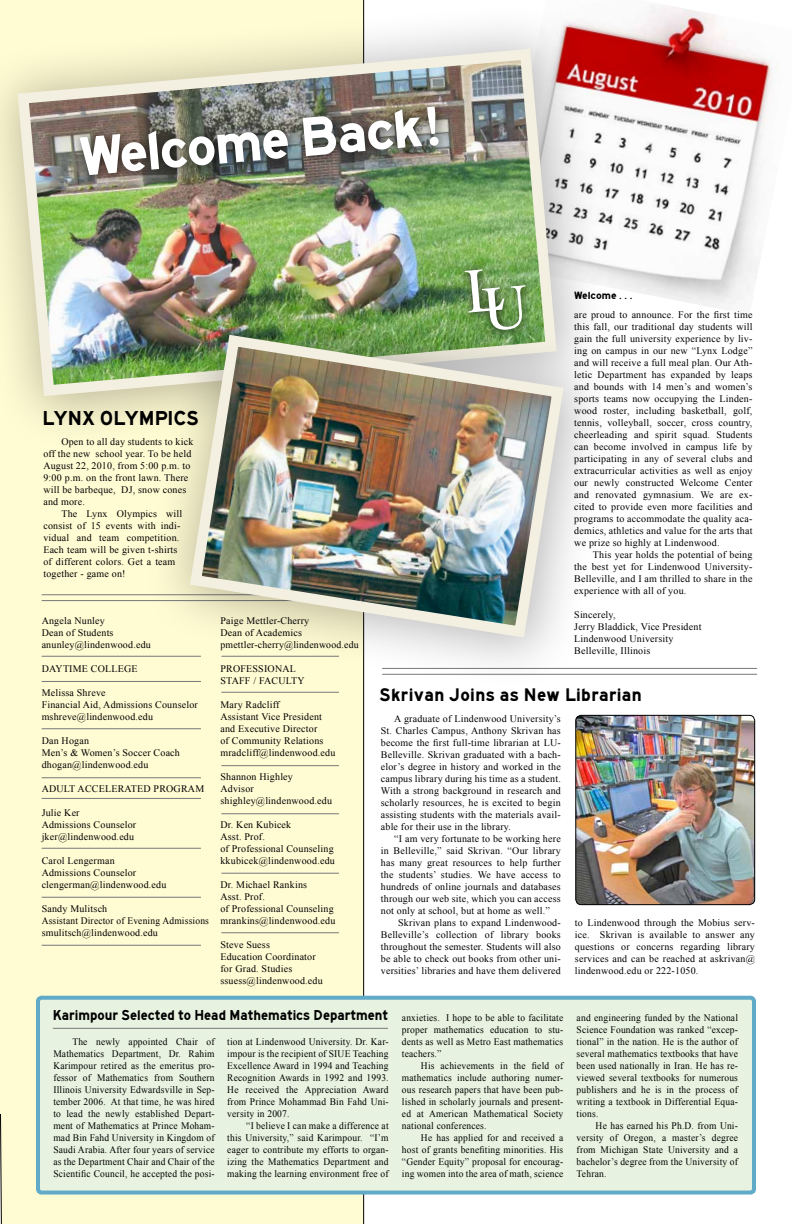
<style>
.page{position:relative;width:792px;height:1224px;background:#fff}
.page>*{position:absolute;margin:0;border:0;box-sizing:border-box;transform-origin:0 0}
.t1{font:57.4px "Highway Gothic EM";color:#fff}
.t2{font:21px "Highway Gothic EM";color:#000;scale:.96 1}
.t3{font:19px "Highway Gothic EM";letter-spacing:.02em;color:#000;scale:.96 1}
.t4{font:15px "Highway Gothic EM";color:#000;scale:.93 1}
.t5{font:11px "Highway Gothic EM";color:#000}
.t6{font:10px/12px "Times New Roman";letter-spacing:.02em;color:#000}
.t7{font:10px/12px "Times New Roman";letter-spacing:.02em;color:#000;text-align:justify;scale:.95 1}
</style>
<div class="page">
<img style="left:605px;top:5px;width:173px;height:305px">
<div style="left:0;top:444px;width:365px;height:780px;background:#fffbd3"></div>
<div style="left:0;top:0;width:605px;height:444px;background:#000;opacity:.27"></div>
<img style="left:12px;top:43px;width:550px;height:359px">
<img style="left:576px;top:715px;width:179px;height:190px">
<div style="left:576px;top:715px;width:179px;height:190px;border:1px solid #000;border-radius:6px"></div>
<hr style="left:382px;top:674px;width:375px;height:1px;background:#77787b">
<hr style="left:382px;top:668px;width:375px;height:1px;background:#77787b">
<div style="left:456px;top:260px;width:77px;height:79px;background:#000;opacity:.89"></div>
<div style="left:70px;top:97px;width:378px;height:88px;background:#000;opacity:.68"></div>
<div style="left:38px;top:998px;width:716px;height:195px;background:#e7f3e0;border-radius:4px"></div>
<div style="left:36px;top:996px;width:720px;height:199px;border:4px solid #61aac8;border-radius:4px"></div>
<hr style="left:53px;top:1028px;width:335px;height:1px;background:#77787b">
<hr style="left:42px;top:681px;width:159px;height:1px;background:#77787b">
<hr style="left:42px;top:729px;width:159px;height:1px;background:#77787b">
<hr style="left:42px;top:656px;width:159px;height:1px;background:#77787b">
<hr style="left:221px;top:692px;width:118px;height:1px;background:#77787b">
<hr style="left:221px;top:765px;width:118px;height:1px;background:#77787b">
<hr style="left:221px;top:814px;width:118px;height:1px;background:#77787b">
<hr style="left:221px;top:873px;width:118px;height:1px;background:#77787b">
<hr style="left:221px;top:933px;width:118px;height:1px;background:#77787b">
<hr style="left:42px;top:778px;width:159px;height:1px;background:#77787b">
<hr style="left:42px;top:798px;width:159px;height:1px;background:#77787b">
<hr style="left:42px;top:945px;width:159px;height:1px;background:#77787b">
<hr style="left:42px;top:848px;width:159px;height:1px;background:#77787b">
<hr style="left:42px;top:897px;width:159px;height:1px;background:#77787b">
<hr style="left:42px;top:600px;width:294px;height:1px;background:#77787b">
<hr style="left:42px;top:594px;width:294px;height:1px;background:#77787b">
<div style="left:137px;top:282px;width:473px;height:402px;background:#000;opacity:.27"></div>
<img style="left:184px;top:329px;width:386px;height:315px">
<svg style="left:465px;top:268px;width:64px;height:63px;background:#628a4b"></svg>
<h1 class="t1" style="left:76px;top:119px;width:364px;rotate:-5deg">Welcome Back!</h1>
<p class="t5" style="left:574px;top:288px;width:60px">Welcome . . .</p>
<h2 class="t2" style="left:42px;top:404px;width:164px">LYNX OLYMPICS</h2>
<p class="t6" style="left:43px;top:436px;width:152px;text-indent:18px">Open to all day students to kick off the new school year. To be held<br>August 22, 2010, from 5:00 p.m. to<br>9:00 p.m. on the front lawn. There will be barbeque, DJ, snow cones and more.</p>
<p class="t6" style="left:43px;top:508px;width:141px;text-indent:18px">The Lynx Olympics will consist of 15 events with indi&shy;vidual and team competition.<br>Each team will be given t-shirts of different colors. Get a team together - game on!</p>
<p class="t6" style="left:42px;top:614px;width:111px">Angela Nunley<br>Dean of Students anunley@lindenwood.edu</p>
<p class="t6" style="left:42px;top:662px;width:98px">DAYTIME COLLEGE</p>
<p class="t6" style="left:42px;top:686px;width:158px">Melissa Shreve<br>Financial Aid, Admissions Counselor mshreve@lindenwood.edu</p>
<p class="t6" style="left:42px;top:734px;width:140px">Dan Hogan<br>Men’s &amp; Women’s Soccer Coach dhogan@lindenwood.edu</p>
<p class="t6" style="left:42px;top:782px;width:11px">Adult</p>
<p class="t6" style="left:78px;top:782px;width:10px">Accelerated</p>
<p class="t6" style="left:154px;top:782px;width:8px">Program</p>
<p class="t6" style="left:42px;top:806px;width:96px">Julie Ker<br>Admissions Counselor jker@lindenwood.edu</p>
<p class="t6" style="left:42px;top:854px;width:126px">Carol Lengerman<br>Admissions Counselor clengerman@lindenwood.edu</p>
<p class="t6" style="left:42px;top:902px;width:169px">Sandy Mulitsch<br>Assistant Director of Evening Admissions smulitsch@lindenwood.edu</p>
<p class="t6" style="left:220px;top:614px;width:140px">Paige Mettler-Cherry<br>Dean of Academics pmettler-cherry@lindenwood.edu</p>
<p class="t6" style="left:220px;top:662px;width:86px">PROFESSIONAL<br>STAFF / FACULTY</p>
<p class="t6" style="left:220px;top:698px;width:117px">Mary Radcliff<br>Assistant Vice President and Executive Director<br>of Community Relations mradcliff@lindenwood.edu</p>
<p class="t6" style="left:220px;top:770px;width:113px">Shannon Highley<br>Advisor shighley@lindenwood.edu</p>
<p class="t6" style="left:220px;top:818px;width:116px">Dr. Ken Kubicek<br>Asst. Prof.<br>of Professional Counseling kkubicek@lindenwood.edu</p>
<p class="t6" style="left:220px;top:878px;width:116px">Dr. Michael Rankins<br>Asst. Prof.<br>of Professional Counseling mrankins@lindenwood.edu</p>
<p class="t6" style="left:220px;top:938px;width:104px">Steve Suess<br>Education Coordinator for Grad. Studies ssuess@lindenwood.edu</p>
<p class="t6" style="left:574px;top:308px;width:180px;text-align:justify">are proud to announce. For the first time this fall, our traditional day students will gain the full university experience by liv&shy;ing on campus in our new “Lynx Lodge” and will receive a full meal plan. Our Ath&shy;letic Department has expanded by leaps and bounds with 14 men’s and women’s sports teams now occupying the Linden&shy;wood roster, including basketball, golf, tennis, volleyball, soccer, cross country, cheerleading and spirit squad. Students can become involved in campus life by participating in any of several clubs and extracurricular activities as well as enjoy our newly constructed Welcome Center and renovated gymnasium. We are ex&shy;cited to provide even more facilities and programs to accommodate the quality aca&shy;demics, athletics and value for the arts that we prize so highly at Lindenwood.</p>
<p class="t6" style="left:574px;top:548px;width:180px;text-align:justify;text-indent:19px">This year holds the potential of being the best yet for Lindenwood University-Belleville, and I am thrilled to share in the experience with all of you.</p>
<p class="t6" style="left:574px;top:608px;width:129px">Sincerely,<br>Jerry Bladdick, Vice President<br>Lindenwood University<br>Belleville, Illinois</p>
<h3 class="t3" style="left:380px;top:682px;width:275px">Skrivan Joins as New Librarian</h3>
<p class="t6" style="left:381px;top:713px;width:182px;text-align:justify;text-indent:14px">A graduate of Lindenwood University’s St. Charles Campus, Anthony Skrivan has become the first full-time librarian at LU-Belleville. Skrivan graduated with a bach&shy;elor’s degree in history and worked in the campus library during his time as a student.<br>With a strong background in research and scholarly resources, he is excited to begin assisting students with the materials avail&shy;able for their use in the library.</p>
<p class="t6" style="left:381px;top:833px;width:182px;text-align:justify;text-indent:13px">“I am very fortunate to be working here in Belleville,” said Skrivan. “Our library has many great resources to help further the students’ studies. We have access to hundreds of online journals and databases through our web site, which you can access not only at school, but at home as well.”</p>
<p class="t6" style="left:381px;top:917px;width:182px;text-align:justify;text-indent:17px">Skrivan plans to expand Lindenwood-Belleville’s collection of library books throughout the semester. Students will also be able to check out books from other uni&shy;versities’ libraries and have them delivered</p>
<p class="t6" style="left:575px;top:917px;width:182px;text-align:justify">to Lindenwood through the Mobius serv&shy;ice. Skrivan is available to answer any questions or concerns regarding library services and can be reached at askrivan@ lindenwood.edu or 222-1050.</p>
<h3 class="t4" style="left:53px;top:1005px;width:362px">Karimpour Selected to Head Mathematics Department</h3>
<p class="t7" style="left:53px;top:1035px;width:171px;text-indent:19px">The newly appointed Chair of Mathematics Department, Dr. Rahim Karimpour retired as the emeritus pro&shy;fessor of Mathematics from Southern Illinois University Edwardsville in Sep&shy;tember 2006. At that time, he was hired to lead the newly established Depart&shy;ment of Mathematics at Prince Moham&shy;mad Bin Fahd University in Kingdom of Saudi Arabia. After four years of service as the Department Chair and Chair of the Scientific Council, he accepted the posi-</p>
<p class="t7" style="left:227px;top:1035px;width:171px">tion at Lindenwood University. Dr. Kar&shy;impour is the recipient of SIUE Teaching Excellence Award in 1994 and Teaching Recognition Awards in 1992 and 1993.<br>He received the Appreciation Award from Prince Mohammad Bin Fahd Uni&shy;versity in 2007.</p>
<p class="t7" style="left:227px;top:1119px;width:171px;text-indent:19px">“I believe I can make a difference at this University,” said Karimpour. “I’m eager to contribute my efforts to organ&shy;izing the Mathematics Department and making the learning environment free of</p>
<p class="t7" style="left:402px;top:1012px;width:171px">anxieties. I hope to be able to facilitate proper mathematics education to stu&shy;dents as well as Metro East mathematics teachers.”</p>
<p class="t7" style="left:402px;top:1060px;width:171px;text-indent:19px">His achievements in the field of mathematics include authoring numer&shy;ous research papers that have been pub&shy;lished in scholarly journals and present&shy;ed at American Mathematical Society national conferences.</p>
<p class="t7" style="left:402px;top:1132px;width:171px;text-indent:19px">He has applied for and received a host of grants benefiting minorities. His “Gender Equity” proposal for encourag&shy;ing women into the area of math, science</p>
<p class="t7" style="left:577px;top:1012px;width:171px">and engineering funded by the National Science Foundation was ranked “excep&shy;tional” in the nation. He is the author of several mathematics textbooks that have been used nationally in Iran. He has re&shy;viewed several textbooks for numerous publishers and he is in the process of writing a textbook in Differential Equa&shy;tions.</p>
<p class="t7" style="left:577px;top:1120px;width:171px;text-indent:19px">He has earned his Ph.D. from Uni&shy;versity of Oregon, a master’s degree from Michigan State University and a bachelor’s degree from the University of Tehran.</p>
</div>
